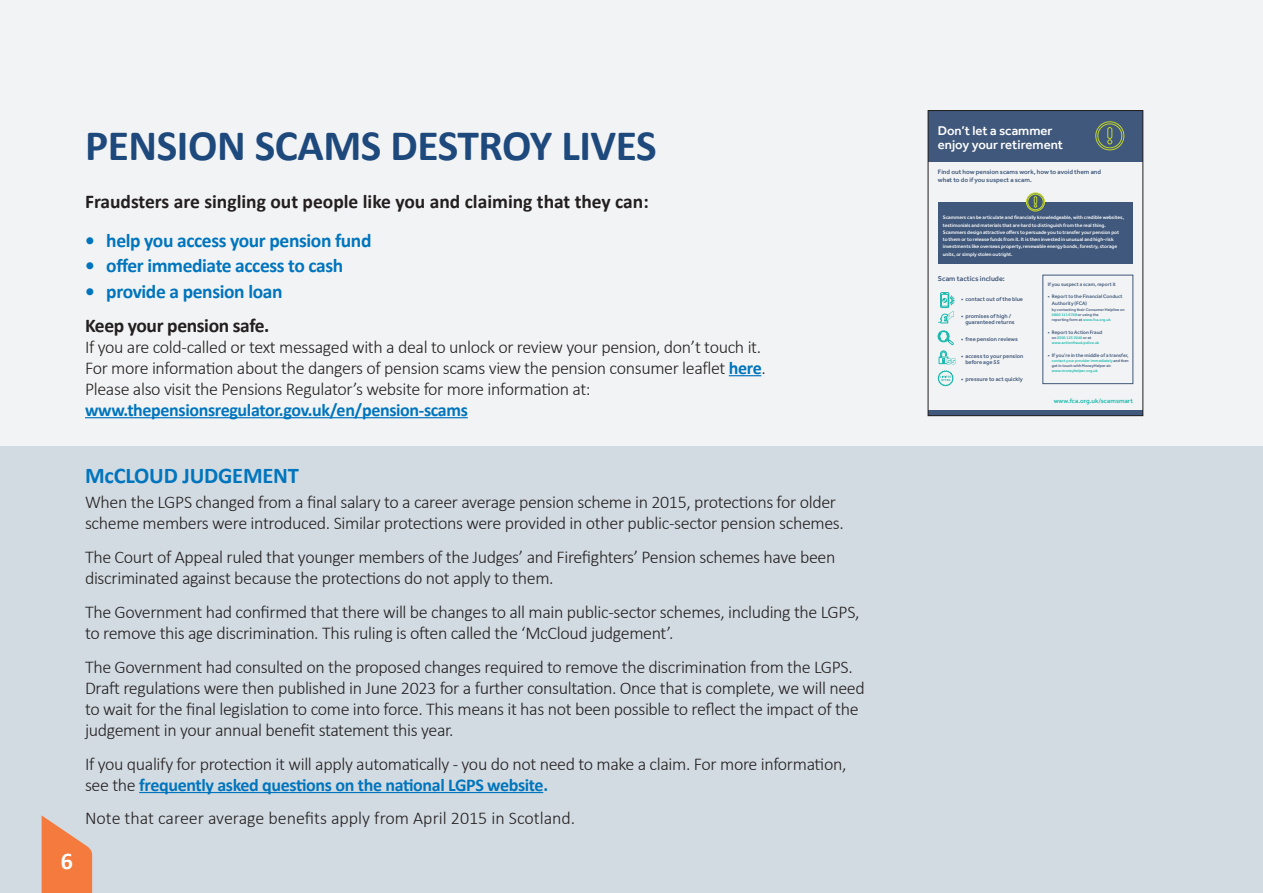
<style>
.page{position:relative;width:1263px;height:893px;background:#f2f3f4}
.page>*{position:absolute;margin:0;border:0;box-sizing:border-box;transform-origin:0 0}
.t1{font:700 43.5px "Calibri";letter-spacing:-.01em;color:#1e497d}
.t2{font:700 24px "Calibri";color:#fff}
.t3{font:700 22.5px "Calibri";letter-spacing:-.01em;color:#0075bd}
.t4{font:700 19.5px "Calibri";letter-spacing:-.02em;color:#0075bd}
.t5{font:700 19.5px "Calibri";color:#231f20}
.t6{font:700 19.5px "Calibri";letter-spacing:-.02em;color:#231f20}
.t7{font:300 18px/21px "Calibri";letter-spacing:-.02em;color:#231f20}
.t8{font:300 18px "Calibri";color:#231f20}
.t9{font:700 18px "Calibri";letter-spacing:-.02em;color:#0075bd}
.t10{font:500 13.05px/14.5px "Effra";color:#fff}
.t11{font:500 7.2px "Effra";color:#40587b}
.t12{font:500 6.45px/7.9px "Effra";color:#40587b}
.t13{font:500 6.45px "Effra";color:#1dbbaf}
.t14{font:500 5.85px/6.4px "Effra";color:#40587b}
.t15{font:500 5.1px/7.2px "Effra";color:#fff}
.t16{font:500 5.1px/6.6px "Effra";color:#40587b}
.t17{font:500 4.05px/5.2px "Effra";color:#40587b}
.t18{font:500 4.05px/4.8px "Effra";color:#1dbbaf}
.s1{font-weight:700;color:#0075bd}
.s2{color:#1dbbaf}
.s3{color:#40587b}
</style>
<div class="page">
<div style="left:0;top:446px;width:1263px;height:447px;background:#d2dbe2"></div>
<div style="left:938px;top:202px;width:195px;height:62px;background:#40587b"></div>
<div style="left:928px;top:111px;width:215px;height:51px;background:#40587b"></div>
<div style="left:928px;top:411px;width:215px;height:5px;background:#40587b"></div>
<svg style="left:1095px;top:121px;width:29px;height:29px"></svg>
<div style="left:1107px;top:127px;width:5px;height:12px;border:1px solid #c4d82d;border-radius:2px"></div>
<svg style="left:1026px;top:193px;width:19px;height:18px"></svg>
<svg style="left:937px;top:370px;width:17px;height:16px"></svg>
<svg style="left:938px;top:292px;width:17px;height:31px"></svg>
<svg style="left:937px;top:330px;width:19px;height:34px"></svg>
<div style="left:928px;top:110px;width:215px;height:306px;border:1px solid #231f20"></div>
<svg style="left:42px;top:815px;width:50px;height:78px"></svg>
<hr style="left:729px;top:375px;width:32px;height:1px;background:#0075bd">
<hr style="left:85px;top:417px;width:383px;height:1px;background:#0075bd">
<hr style="left:139px;top:792px;width:404px;height:1px;background:#0075bd">
<h1 class="t1" style="left:85px;top:115px;width:573px">PENSION SCAMS DESTROY LIVES</h1>
<p class="t5" style="left:85px;top:188px;width:565px">Fraudsters are singling out people like you and claiming that they can:</p>
<p class="t4" style="left:85px;top:226px;width:288px">• help you access your pension fund</p>
<p class="t4" style="left:85px;top:252px;width:260px">• offer immediate access to cash</p>
<p class="t4" style="left:85px;top:277px;width:199px">• provide a pension loan</p>
<p class="t6" style="left:85px;top:311px;width:186px">Keep your pension safe.</p>
<p class="t7" style="left:85px;top:336px;width:682px">If you are cold-called or text messaged with a deal to unlock or review your pension, don’t touch it.<br>For more information about the dangers of pension scams view the pension consumer leaflet <span class="s1">here</span>.<br>Please also visit the Pensions Regulator’s website for more information at:</p>
<p class="t9" style="left:85px;top:397px;width:384px">www.thepensionsregulator.gov.uk/en/pension-scams</p>
<h2 class="t2" style="left:61px;top:844px;width:14px">6</h2>
<p class="t3" style="left:85px;top:460px;width:215px">McCLOUD JUDGEMENT</p>
<p class="t7" style="left:85px;top:492px;width:760px">When the LGPS changed from a final salary to a career average pension scheme in 2015, protections for older scheme members were introduced. Similar protections were provided in other public-sector pension schemes.</p>
<p class="t7" style="left:85px;top:547px;width:752px">The Court of Appeal ruled that younger members of the Judges’ and Firefighters’ Pension schemes have been discriminated against because the protections do not apply to them.</p>
<p class="t7" style="left:85px;top:601px;width:776px">The Government had confirmed that there will be changes to all main public-sector schemes, including the LGPS, to remove this age discrimination. This ruling is often called the ‘McCloud judgement’.</p>
<p class="t7" style="left:85px;top:656px;width:781px">The Government had consulted on the proposed changes required to remove the discrimination from the LGPS.<br>Draft regulations were then published in June 2023 for a further consultation. Once that is complete, we will need to wait for the final legislation to come into force. This means it has not been possible to reflect the impact of the judgement in your annual benefit statement this year.</p>
<p class="t7" style="left:85px;top:753px;width:763px">If you qualify for protection it will apply automatically - you do not need to make a claim. For more information, see the <span class="s1">frequently asked questions on the national LGPS website.</span></p>
<p class="t8" style="left:85px;top:807px;width:492px">Note that career average benefits apply from April 2015 in Scotland.</p>
<p class="t10" style="left:938px;top:123px;width:127px">Don’t let a scammer enjoy your retirement</p>
<p class="t12" style="left:938px;top:168px;width:165px">Find out how pension scams work, how to avoid them and what to do if you suspect a scam.</p>
<p class="t15" style="left:943px;top:214px;width:183px">Scammers can be articulate and financially knowledgeable, with credible websites, testimonials and materials that are hard to distinguish from the real thing.<br>Scammers design attractive offers to persuade you to transfer your pension pot to them or to release funds from it. It is then invested in unusual and high-risk investments like overseas property, renewable energy bonds, forestry, storage units, or simply stolen outright.</p>
<p class="t11" style="left:938px;top:274px;width:69px">Scam tactics include:</p>
<p class="t14" style="left:961px;top:295px;width:63px">• contact out of the blue</p>
<p class="t14" style="left:965px;top:312px;width:51px;text-indent:-4px">• promises of high / guaranteed returns</p>
<p class="t14" style="left:961px;top:336px;width:58px">• free pension reviews</p>
<p class="t14" style="left:965px;top:352px;width:59px;text-indent:-4px">• access to your pension before age 55</p>
<p class="t14" style="left:961px;top:376px;width:63px">• pressure to act quickly</p>
<p class="t16" style="left:1048px;top:280px;width:70px">If you suspect a scam, report it</p>
<p class="t16" style="left:1052px;top:293px;width:72px;text-indent:-4px">• Report to the Financial Conduct<br>Authority (FCA)</p>
<p class="t17" style="left:1052px;top:307px;width:74px">by contacting their Consumer Helpline on<br><span class="s2">0800 111 6768</span> or using the<br>reporting form at <span class="s2">www.fca.org.uk</span></p>
<p class="t16" style="left:1048px;top:329px;width:56px">• Report to Action Fraud</p>
<p class="t18" style="left:1052px;top:335px;width:49px"><span class="s3">on</span> 0300 123 2040 <span class="s3">or at </span>www.actionfraud.police.uk</p>
<p class="t16" style="left:1048px;top:351px;width:82px">• If you’re in the middle of a transfer,</p>
<p class="t17" style="left:1052px;top:358px;width:78px"><span class="s2">contact your provider immediately</span> and then get in touch with MoneyHelper at:</p>
<p class="t18" style="left:1052px;top:368px;width:47px">www.moneyhelper.org.uk</p>
<p class="t13" style="left:1054px;top:397px;width:81px">www.fca.org.uk/scamsmart</p>
</div>
